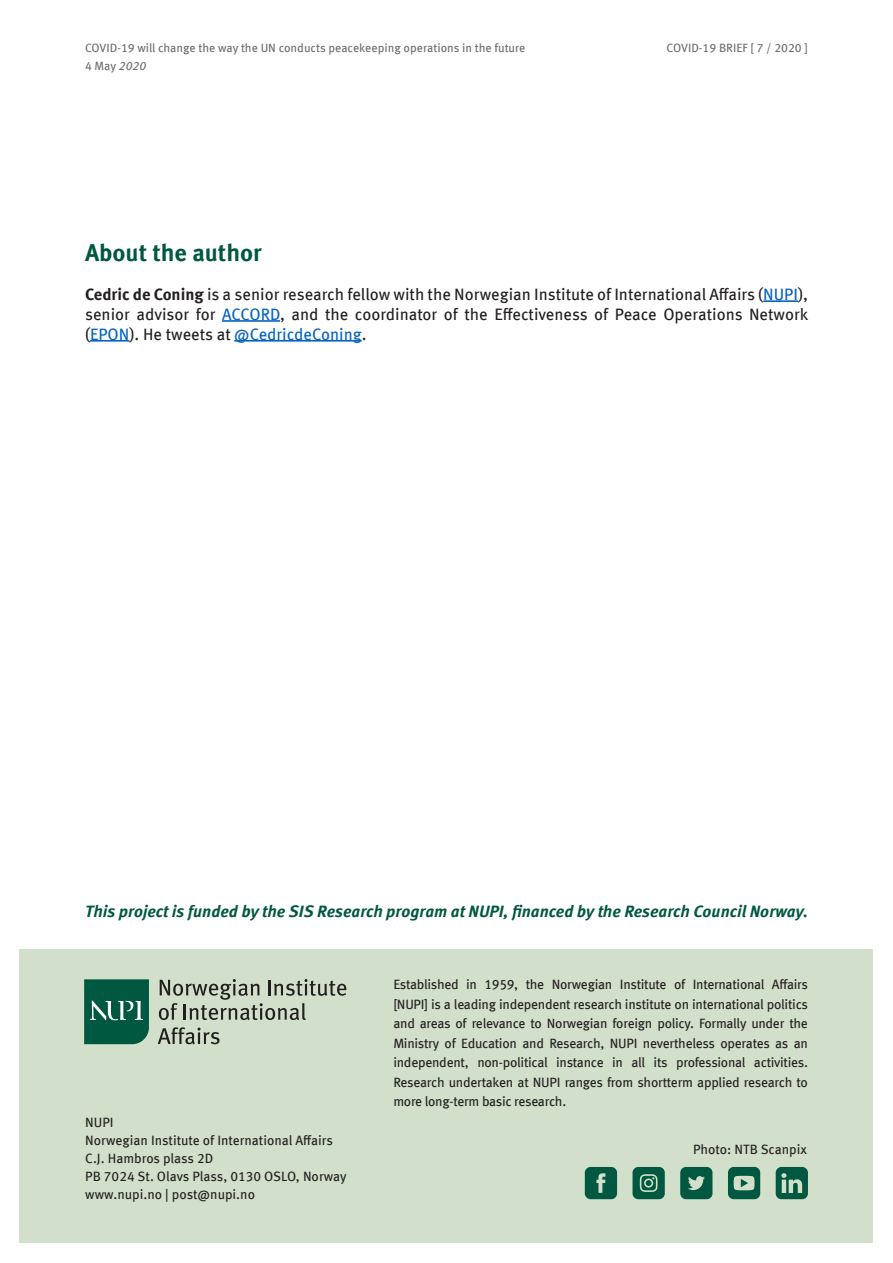
<style>
.page{position:relative;width:893px;height:1263px;background:#fff}
.page>*{position:absolute;margin:0;border:0;box-sizing:border-box;transform-origin:0 0}
.t1{font:700 24px "Meta Offc Pro";color:#005840}
.t2{font:16.5px/19.8px "Meta Offc Pro";color:#231f20;text-align:justify}
.t3{font:italic 700 16.5px "Meta Offc Pro";color:#005840}
.t4{font:13.5px/19.5px "Meta Offc Pro";letter-spacing:-.005em;color:#231f20;text-align:justify}
.t5{font:12px "Meta Offc Pro";color:#6c6d70}
.s1{font-style:italic}
.s2{font-weight:700}
.s3{color:#0563c1}
</style>
<div class="page">
<div style="left:20px;top:949px;width:853px;height:294px;background:#d2dfcb"></div>
<svg style="left:84px;top:979px;width:65px;height:65px;background:#176751"></svg>
<svg style="left:159px;top:979px;width:187px;height:41px"></svg>
<svg style="left:158px;top:1027px;width:61px;height:17px"></svg>
<div style="left:680px;top:1167px;width:32px;height:32px;background:#005840;border-radius:6px"></div>
<svg style="left:688px;top:1176px;width:17px;height:14px"></svg>
<div style="left:585px;top:1167px;width:32px;height:32px;background:#005840;border-radius:6px"></div>
<svg style="left:596px;top:1173px;width:9px;height:20px"></svg>
<div style="left:632px;top:1167px;width:33px;height:32px;background:#005840;border-radius:6px"></div>
<svg style="left:640px;top:1174px;width:17px;height:18px"></svg>
<div style="left:776px;top:1167px;width:32px;height:32px;background:#005840;border-radius:6px"></div>
<svg style="left:781px;top:1173px;width:21px;height:20px"></svg>
<div style="left:728px;top:1167px;width:32px;height:32px;background:#005840;border-radius:6px"></div>
<svg style="left:734px;top:1176px;width:20px;height:14px"></svg>
<hr style="left:763px;top:300px;width:35px;height:2px;background:#0563c1">
<hr style="left:222px;top:320px;width:58px;height:2px;background:#0563c1">
<hr style="left:90px;top:340px;width:39px;height:2px;background:#0563c1">
<hr style="left:234px;top:340px;width:128px;height:2px;background:#0563c1">
<p class="t5" style="left:85px;top:38px;width:442px">COVID-19 will change the way the UN conducts peacekeeping operations in the future</p>
<p class="t5" style="left:667px;top:38px;width:143px">COVID-19 BRIEF [ 7 / 2020 ]</p>
<p class="t5" style="left:85px;top:56px;width:63px">4 May <span class="s1">2020</span></p>
<p class="t1" style="left:85px;top:234px;width:178px">About the author</p>
<p class="t2" style="left:85px;top:283px;width:725px"><span class="s2">Cedric de Coning</span> is a senior research fellow with the Norwegian Institute of International Affairs (<span class="s3">NUPI</span>), senior advisor for <span class="s3">ACCORD</span>, and the coordinator of the Effectiveness of Peace Operations Network (<span class="s3">EPON</span>). He tweets at <span class="s3">@CedricdeConing</span>.</p>
<p class="t3" style="left:85px;top:898px;width:724px">This project is funded by the SIS Research program at NUPI, financed by the Research Council Norway.</p>
<p class="t4" style="left:85px;top:1112px;width:30px">NUPI</p>
<p class="t4" style="left:85px;top:1130px;width:249px">Norwegian Institute of International Affairs</p>
<p class="t4" style="left:85px;top:1148px;width:130px">C.J. Hambros plass 2D</p>
<p class="t4" style="left:85px;top:1166px;width:263px">PB 7024 St. Olavs Plass, 0130 OSLO, Norway</p>
<p class="t4" style="left:85px;top:1184px;width:171px">www.nupi.no | post@nupi.no</p>
<p class="t4" style="left:393px;top:974px;width:416px">Established in 1959, the Norwegian Institute of International Affairs [NUPI] is a leading independent research institute on international politics and areas of relevance to Norwegian foreign policy. Formally under the Ministry of Education and Research, NUPI nevertheless operates as an independent, non-political instance in all its professional activities.<br>Research undertaken at NUPI ranges from shortterm applied research to more long-term basic research.</p>
<p class="t4" style="left:693px;top:1139px;width:115px">Photo: NTB Scanpix</p>
</div>
